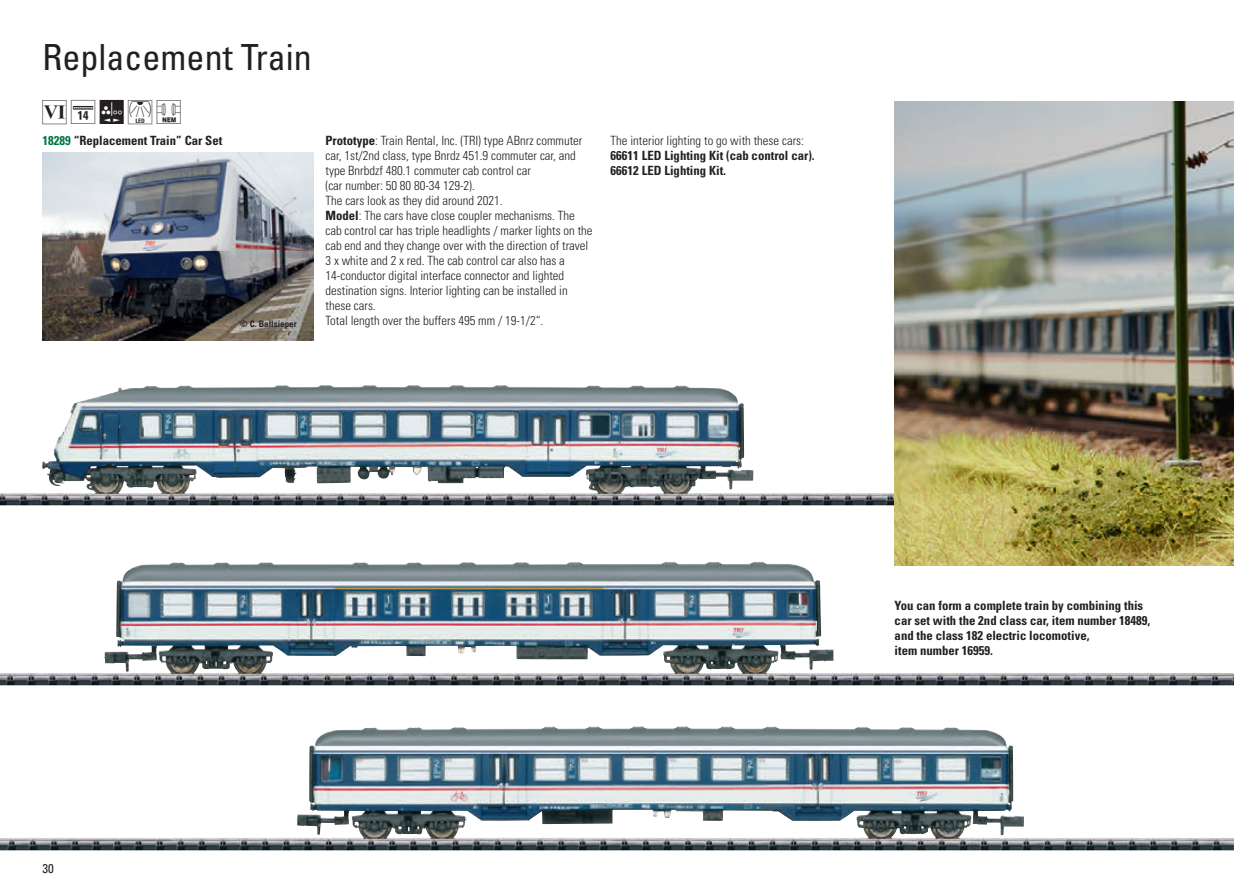
<style>
.page{position:relative;width:1234px;height:893px;background:#fff}
.page>*{position:absolute;margin:0;border:0;box-sizing:border-box;transform-origin:0 0}
.t1{font:condensed 36px "Univers LT Std";color:#231f20}
.t2{font:30px "Trix Piktos";color:#231f20}
.t3{font:300 condensed 12.75px/15px "Univers LT Std";color:#231f20}
.t4{font:700 condensed 12.75px/15px "Univers LT Std";color:#231f20}
.t5{font:condensed 12.75px "Univers LT Std";color:#231f20}
.t6{font:700 condensed 9px "Univers LT Std";color:#231f20}
.s1{color:#007742}
.s2{font-weight:700}
</style>
<div class="page">
<img style="left:43px;top:153px;width:271px;height:187px">
<img style="left:0;top:385px;width:894px;height:120px">
<img style="left:0;top:561px;width:1233px;height:124px">
<img style="left:0;top:726px;width:1233px;height:124px">
<img style="left:1233px;top:673px;width:1px;height:13px">
<img style="left:894px;top:101px;width:339px;height:464px">
<h1 class="t1" style="left:43px;top:35px;width:271px">Replacement Train</h1>
<h2 class="t2" style="left:43px;top:96px;width:144px">_"P)1</h2>
<p class="t4" style="left:43px;top:133px;width:181px"><span class="s1">18289</span> “Replacement Train” Car Set</p>
<p class="t6" style="left:240px;top:318px;width:58px">© C. Ballsieper</p>
<p class="t3" style="left:325px;top:133px;width:268px"><span class="s2">Prototype</span>: Train Rental, Inc. (TRI) type ABnrz commuter car, 1st/2nd class, type Bnrdz 451.9 commuter car, and type Bnrbdzf 480.1 commuter cab control car<br>(car number: 50 80 80-34 129-2).<br>The cars look as they did around 2021.<br><span class="s2">Model</span>: The cars have close coupler mechanisms. The cab control car has triple headlights / marker lights on the cab end and they change over with the direction of travel 3 x white and 2 x red. The cab control car also has a 14-conductor digital interface connector and lighted destination signs. Interior lighting can be installed in these cars.<br>Total length over the buffers 495 mm / 19-1/2“.</p>
<p class="t3" style="left:610px;top:133px;width:195px">The interior lighting to go with these cars:</p>
<p class="t4" style="left:610px;top:148px;width:205px">66611 LED Lighting Kit (cab control car).<br>66612 LED Lighting Kit.</p>
<p class="t5" style="left:43px;top:861px;width:13px">30</p>
<p class="t4" style="left:894px;top:598px;width:257px">You can form a complete train by combining this car set with the 2nd class car, item number 18489, and the class 182 electric locomotive,<br>item number 16959.</p>
</div>
